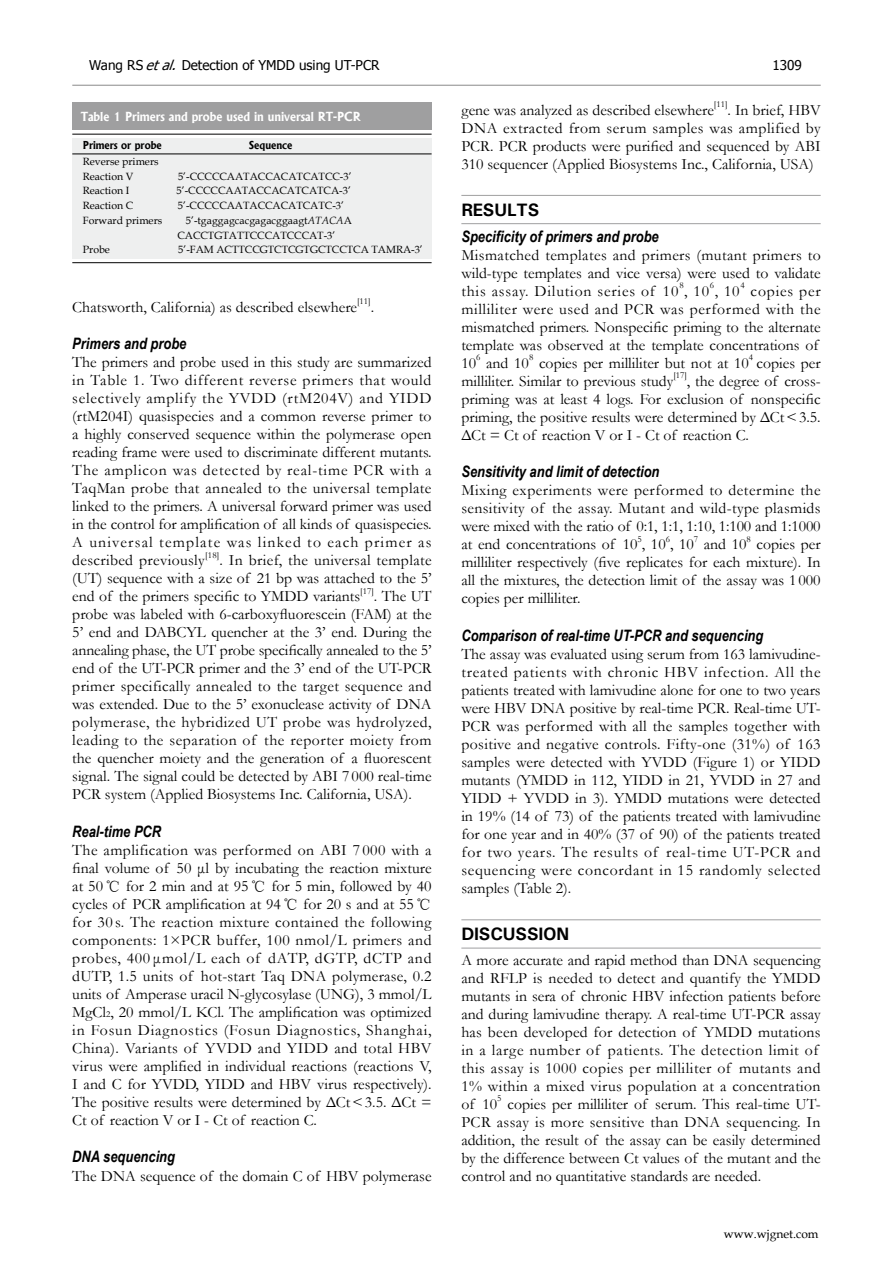
<style>
.page{position:relative;width:893px;height:1263px;background:#fff}
.page>*{position:absolute;margin:0;border:0;box-sizing:border-box;transform-origin:0 0}
.t1{font:700 18px "Univers";letter-spacing:-.01em;color:#000}
.t2{font:15.75px/18px "Garamond";color:#000;text-align:justify}
.t3{font:italic 700 15.75px "Arial Narrow";color:#000}
.t4{font:13.5px "Tahoma";color:#000}
.t5{font:700 12px "Albertus";color:#fff}
.t6{font:12px "Book Antiqua";color:#000}
.t7{font:10.5px/14.7px "Book Antiqua";color:#000}
.t8{font:700 10.5px "Albertus";color:#000}
.t9{font:9.15px "Garamond";color:#000}
.s1{font-style:italic}
.s2{font-family:"Sim Sun"}
.s3{font-size:9.15px}
</style>
<div class="page">
<hr style="left:72px;top:85px;width:749px;height:1px;background:#898989">
<div style="left:72px;top:102px;width:360px;height:28px;background:#9f9fa0"></div>
<div style="left:72px;top:138px;width:360px;height:121px;background:#eeefef"></div>
<hr style="left:72px;top:134px;width:360px;height:1px;background:#000">
<hr style="left:72px;top:154px;width:360px;height:1px;background:#000">
<hr style="left:72px;top:262px;width:360px;height:1px;background:#000">
<hr style="left:461px;top:919px;width:360px;height:1px;background:#9f9fa0">
<hr style="left:461px;top:948px;width:360px;height:1px;background:#9f9fa0">
<hr style="left:461px;top:195px;width:360px;height:1px;background:#9f9fa0">
<hr style="left:461px;top:223px;width:360px;height:1px;background:#9f9fa0">
<p class="t4" style="left:89px;top:56px;width:292px">Wang RS <span class="s1">etal.</span>Detection of YMDD using UT-PCR</p>
<p class="t4" style="left:772px;top:56px;width:31px">1309</p>
<p class="t5" style="left:81px;top:109px;width:281px">Table 1 Primers and probe used in universal RT-PCR</p>
<p class="t8" style="left:83px;top:139px;width:80px">Primers or probe</p>
<p class="t8" style="left:249px;top:139px;width:45px">Sequence</p>
<p class="t7" style="left:83px;top:154px;width:77px">Reverse primers<br>Reaction V</p>
<p class="t7" style="left:178px;top:168px;width:175px">5’-CCCCCAATACCACATCATCC-3’</p>
<p class="t7" style="left:83px;top:183px;width:48px">Reaction I</p>
<p class="t7" style="left:177px;top:183px;width:176px">5’-CCCCCAATACCACATCATCA-3’</p>
<p class="t7" style="left:83px;top:198px;width:52px">Reaction C</p>
<p class="t7" style="left:178px;top:198px;width:168px">5’-CCCCCAATACCACATCATC-3’</p>
<p class="t7" style="left:83px;top:213px;width:81px">Forward primers</p>
<p class="t7" style="left:177px;top:213px;width:176px;text-indent:8px">5’-tgaggagcacgagacggaagt<span class="s1">ATACA</span>A<br>CACCTGTATTCCCATCCCAT-3’</p>
<p class="t7" style="left:83px;top:242px;width:29px">Probe</p>
<p class="t7" style="left:178px;top:242px;width:246px">5’-FAM ACTTCCGTCTCGTGCTCCTCA TAMRA-3’</p>
<p class="t2" style="left:72px;top:298px;width:286px">Chatsworth, California) as described elsewhere</p>
<p class="t9" style="left:357px;top:295px;width:15px">[11]</p>
<p class="t2" style="left:371px;top:298px;width:5px">.</p>
<p class="t3" style="left:72px;top:332px;width:116px">Primers and probe</p>
<p class="t2" style="left:72px;top:353px;width:361px">The primers and probe used in this study are summarized in Table 1. Two different reverse primers that would selectively amplify the YVDD (rtM204V) and YIDD (rtM204I) quasispecies and a common reverse primer to a highly conserved sequence within the polymerase open reading frame were used to discriminate different mutants.<br>The amplicon was detected by real-time PCR with a TaqMan probe that annealed to the universal template linked to the primers. A universal forward primer was used in the control for amplification of all kinds of quasispecies.<br>A universal template was linked to each primer as described previously</p>
<p class="t9" style="left:205px;top:549px;width:16px">[18]</p>
<p class="t2" style="left:72px;top:551px;width:361px;text-indent:147px">. In brief, the universal template (UT) sequence with a size of 21 bp was attached to the 5’ end of the primers specific to YMDD variants</p>
<p class="t9" style="left:360px;top:585px;width:15px">[17]</p>
<p class="t2" style="left:72px;top:587px;width:361px;text-indent:301px">. The UT probe was labeled with 6-carboxyfluorescein (FAM) at the 5’ end and DABCYL quencher at the 3’ end. During the annealing phase, the UT probe specifically annealed to the 5’ end of the UT-PCR primer and the 3’ end of the UT-PCR primer specifically annealed to the target sequence and was extended. Due to the 5’ exonuclease activity of DNA polymerase, the hybridized UT probe was hydrolyzed, leading to the separation of the reporter moiety from the quencher moiety and the generation of a fluorescent signal. The signal could be detected by ABI 7 000 real-time PCR system (Applied Biosystems Inc. California, USA).</p>
<p class="t3" style="left:72px;top:819px;width:90px">Real-time PCR</p>
<p class="t2" style="left:72px;top:841px;width:361px">The amplification was performed on ABI 7 000 with a final volume of 50 μl by incubating the reaction mixture at 50<span class="s2">℃</span> for 2 min and at 95<span class="s2">℃</span> for 5 min, followed by 40 cycles of PCR amplification at 94<span class="s2">℃</span> for 20 s and at 55<span class="s2">℃ </span>for 30 s. The reaction mixture contained the following components: 1×PCR buffer, 100 nmol/L primers and probes, 400 μmol/L each of dATP, dGTP, dCTP and dUTP, 1.5 units of hot-start Taq DNA polymerase, 0.2 units of Amperase uracil N-glycosylase (UNG), 3 mmol/L MgCl<span class="s3">2</span>, 20 mmol/L KCl. The amplification was optimized in Fosun Diagnostics (Fosun Diagnostics, Shanghai, China). Variants of YVDD and YIDD and total HBV virus were amplified in individual reactions (reactions V, I and C for YVDD, YIDD and HBV virus respectively).<br>The positive results were determined by ΔCt&lt;3.5. ΔCt = Ct of reaction V or I - Ct of reaction C.</p>
<p class="t3" style="left:72px;top:1145px;width:104px">DNA sequencing</p>
<p class="t2" style="left:72px;top:1166px;width:361px">The DNA sequence of the domain C of HBV polymerase</p>
<p class="t2" style="left:461px;top:101px;width:254px">gene was analyzed as described elsewhere</p>
<p class="t9" style="left:714px;top:98px;width:15px">[11]</p>
<p class="t2" style="left:461px;top:101px;width:361px;text-indent:266px">. In brief, HBV DNA extracted from serum samples was amplified by PCR. PCR products were purified and sequenced by ABI 310 sequencer (Applied Biosystems Inc., California, USA)</p>
<p class="t1" style="left:461px;top:199px;width:79px">RESULTS</p>
<p class="t3" style="left:461px;top:224px;width:199px">Specificity of primers and probe</p>
<p class="t2" style="left:461px;top:245px;width:361px">Mismatched templates and primers (mutant primers to wild-type templates and vice versa) were used to validate this assay. Dilution series of 10 , 10 , 10</p>
<p class="t9" style="left:679px;top:279px;width:6px">8</p>
<p class="t9" style="left:710px;top:279px;width:6px">6</p>
<p class="t9" style="left:740px;top:279px;width:6px">4</p>
<p class="t2" style="left:461px;top:281px;width:361px;text-align:left;text-indent:289px">copies per milliliter were used and PCR was performed with the mismatched primers. Nonspecific priming to the alternate template was observed at the template concentrations of 10</p>
<p class="t9" style="left:476px;top:351px;width:6px">6</p>
<p class="t9" style="left:749px;top:351px;width:6px">4</p>
<p class="t9" style="left:529px;top:351px;width:6px">8</p>
<p class="t2" style="left:539px;top:353px;width:211px">copies per milliliter but not at 10</p>
<p class="t2" style="left:486px;top:353px;width:44px">and 10</p>
<p class="t2" style="left:756px;top:353px;width:66px">copies per</p>
<p class="t2" style="left:461px;top:371px;width:214px">milliliter. Similar to previous study</p>
<p class="t9" style="left:673px;top:369px;width:15px">[17]</p>
<p class="t2" style="left:461px;top:371px;width:361px;text-indent:226px">, the degree of cross&shy;priming was at least 4 logs. For exclusion of nonspecific priming, the positive results were determined by ΔCt&lt;3.5.<br>ΔCt = Ct of reaction V or I - Ct of reaction C.</p>
<p class="t3" style="left:461px;top:460px;width:200px">Sensitivity and limit of detection</p>
<p class="t2" style="left:461px;top:481px;width:361px">Mixing experiments were performed to determine the sensitivity of the assay. Mutant and wild-type plasmids were mixed with the ratio of 0:1, 1:1, 1:10, 1:100 and 1:1000 at end concentrations of 10 , 10 , 10</p>
<p class="t9" style="left:637px;top:533px;width:6px">5</p>
<p class="t9" style="left:666px;top:533px;width:6px">6</p>
<p class="t9" style="left:694px;top:533px;width:6px">7</p>
<p class="t9" style="left:747px;top:533px;width:6px">8</p>
<p class="t2" style="left:461px;top:535px;width:361px;text-indent:295px">copies per milliliter respectively (five replicates for each mixture). In all the mixtures, the detection limit of the assay was 1 000 copies per milliliter.</p>
<p class="t3" style="left:461px;top:623px;width:303px">Comparison of real-time UT-PCR and sequencing</p>
<p class="t2" style="left:461px;top:644px;width:361px">The assay was evaluated using serum from 163 lamivudine&shy;treated patients with chronic HBV infection. All the patients treated with lamivudine alone for one to two years were HBV DNA positive by real-time PCR. Real-time UT-PCR was performed with all the samples together with positive and negative controls. Fifty-one (31%) of 163 samples were detected with YVDD (Figure 1) or YIDD mutants (YMDD in 112, YIDD in 21, YVDD in 27 and YIDD + YVDD in 3). YMDD mutations were detected in 19% (14 of 73) of the patients treated with lamivudine for one year and in 40% (37 of 90) of the patients treated for two years. The results of real-time UT-PCR and sequencing were concordant in 15 randomly selected samples (Table 2).</p>
<p class="t1" style="left:461px;top:922px;width:110px">DISCUSSION</p>
<p class="t2" style="left:461px;top:950px;width:361px;text-align:left">A more accurate and rapid method than DNA sequencing and RFLP is needed to detect and quantify the YMDD mutants in sera of chronic HBV infection patients before and during lamivudine therapy. A real-time UT-PCR assay has been developed for detection of YMDD mutations in a large number of patients. The detection limit of this assay is 1000 copies per milliliter of mutants and 1% within a mixed virus population at a concentration of 10</p>
<p class="t2" style="left:704px;top:535px;width:44px">and 10</p>
<p class="t9" style="left:497px;top:1092px;width:6px">5</p>
<p class="t2" style="left:461px;top:1094px;width:361px;text-indent:46px">copies per milliliter of serum. This real-time UT-PCR assay is more sensitive than DNA sequencing. In addition, the result of the assay can be easily determined by the difference between Ct values of the mutant and the control and no quantitative standards are needed.</p>
<p class="t6" style="left:724px;top:1225px;width:96px">www.wjgnet.com</p>
</div>
